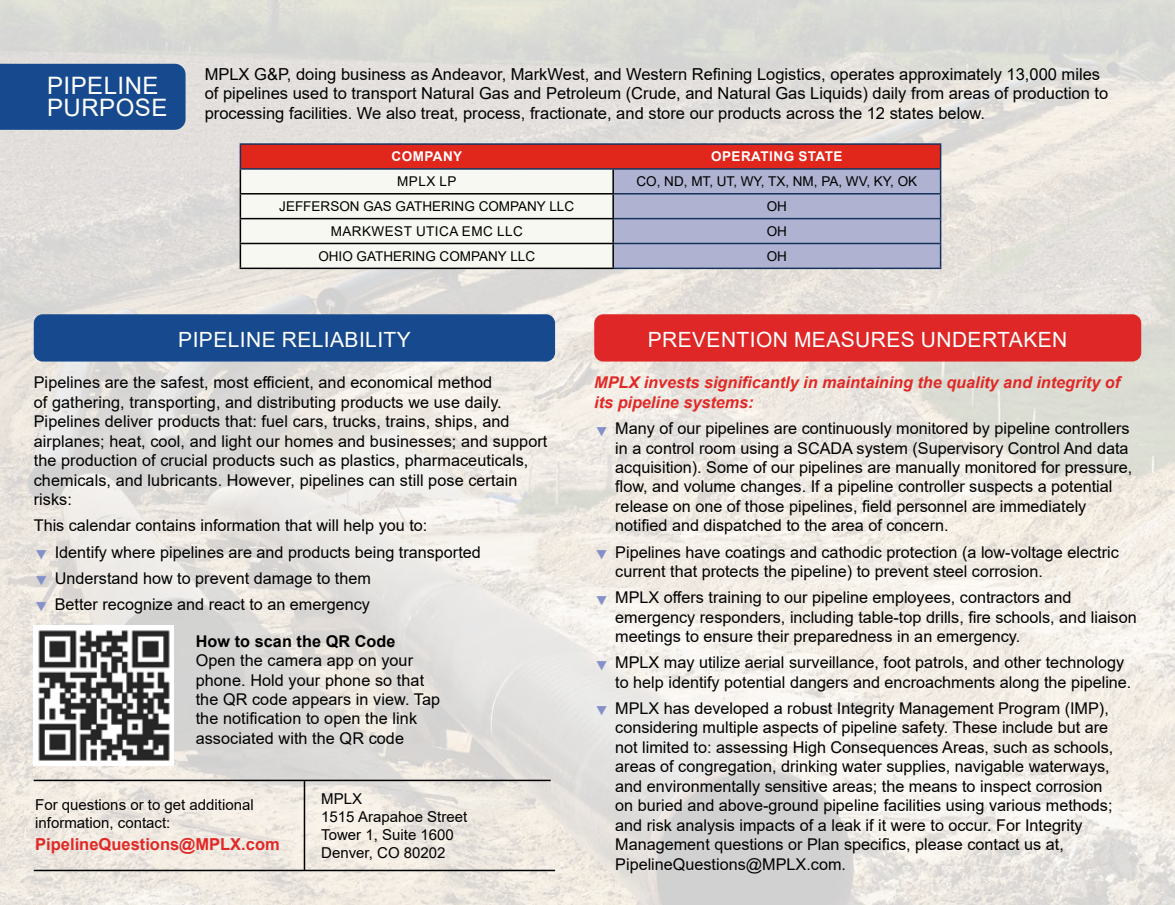
<style>
.page{position:relative;width:1175px;height:905px;background:#fff}
.page>*{position:absolute;margin:0;border:0;box-sizing:border-box;transform-origin:0 0}
.t1{font:24px/22.5px "Arial";letter-spacing:.02em;color:#fff}
.t2{font:21px "Arial";letter-spacing:.02em;color:#fff}
.t3{font:16.5px/19.8px "Arial";color:#000}
.t4{font:700 16.5px "Arial";color:#e02926}
.t5{font:16.2px/19.5px "Arial";color:#000}
.t6{font:italic 700 16.2px/19.5px "Arial";color:#e02926}
.t7{font:700 16.2px "Arial";letter-spacing:.005em;color:#000}
.t8{font:15px/18px "Arial";color:#000}
.t9{font:13.5px "Arial";color:#000}
.t10{font:700 13.5px "Arial";letter-spacing:.035em;color:#fff}
.t11{font:13.5px "Arial";letter-spacing:.035em;color:#000}
</style>
<div class="page">
<img style="left:0;top:0;width:1174px;height:904px">
<div style="left:0;top:64px;width:185px;height:66px;background:#16498d"></div>
<div style="left:34px;top:314px;width:521px;height:47px;background:#16498d;border-radius:9px"></div>
<div style="left:594px;top:314px;width:547px;height:47px;background:#de2726;border-radius:9px"></div>
<hr style="left:34px;top:779px;width:517px;height:2px;background:#000">
<hr style="left:34px;top:869px;width:521px;height:2px;background:#000">
<hr style="left:304px;top:780px;width:1px;height:90px;background:#000">
<img style="left:34px;top:625px;width:139px;height:140px">
<hr style="left:939px;top:170px;width:2px;height:23px;background:#16315a">
<hr style="left:939px;top:194px;width:2px;height:24px;background:#16315a">
<hr style="left:939px;top:219px;width:2px;height:24px;background:#16315a">
<hr style="left:939px;top:244px;width:2px;height:23px;background:#16315a">
<hr style="left:614px;top:193px;width:327px;height:1px;background:#16315a">
<hr style="left:614px;top:218px;width:327px;height:1px;background:#16315a">
<hr style="left:614px;top:243px;width:327px;height:1px;background:#16315a">
<hr style="left:614px;top:267px;width:327px;height:2px;background:#16315a">
<hr style="left:240px;top:143px;width:373px;height:2px;background:#16315a">
<hr style="left:613px;top:143px;width:328px;height:2px;background:#16315a">
<hr style="left:939px;top:145px;width:2px;height:23px;background:#16315a">
<hr style="left:613px;top:168px;width:328px;height:2px;background:#16315a">
<svg style="left:240px;top:144px;width:700px;height:124px"></svg>
<hr style="left:612px;top:244px;width:2px;height:23px;background:#000">
<hr style="left:240px;top:267px;width:374px;height:2px;background:#000">
<svg style="left:36px;top:550px;width:10px;height:9px"></svg>
<svg style="left:36px;top:576px;width:10px;height:9px"></svg>
<svg style="left:36px;top:602px;width:10px;height:9px"></svg>
<svg style="left:597px;top:426px;width:10px;height:10px"></svg>
<svg style="left:597px;top:550px;width:10px;height:9px"></svg>
<svg style="left:597px;top:595px;width:21px;height:13px"></svg>
<svg style="left:597px;top:660px;width:21px;height:13px"></svg>
<svg style="left:597px;top:706px;width:21px;height:13px"></svg>
<h1 class="t1" style="left:47px;top:74px;width:122px">PIPELINE<br>PURPOSE</h1>
<p class="t3" style="left:205px;top:64px;width:905px">MPLX G&amp;P, doing business as Andeavor, MarkWest, and Western Refining Logistics, operates approximately 13,000 miles of pipelines used to transport Natural Gas and Petroleum (Crude, and Natural Gas Liquids) daily from areas of production to processing facilities. We also treat, process, fractionate, and store our products across the 12 states below.</p>
<p class="t10" style="left:391px;top:147px;width:72px">COMPANY</p>
<p class="t10" style="left:711px;top:147px;width:133px">OPERATING STATE</p>
<p class="t9" style="left:397px;top:172px;width:61px">MPLX LP</p>
<p class="t9" style="left:636px;top:172px;width:282px">CO, ND, MT, UT, WY, TX, NM, PA, WV, KY, OK</p>
<p class="t9" style="left:279px;top:197px;width:296px">JEFFERSON GAS GATHERING COMPANY LLC</p>
<p class="t9" style="left:766px;top:197px;width:22px">OH</p>
<p class="t11" style="left:331px;top:222px;width:194px">MARKWEST UTICA EMC LLC</p>
<p class="t9" style="left:766px;top:222px;width:22px">OH</p>
<p class="t9" style="left:318px;top:247px;width:218px">OHIO GATHERING COMPANY LLC</p>
<p class="t9" style="left:766px;top:247px;width:22px">OH</p>
<p class="t2" style="left:178px;top:325px;width:234px">PIPELINE RELIABILITY</p>
<p class="t2" style="left:647px;top:325px;width:421px">PREVENTION MEASURES UNDERTAKEN</p>
<p class="t5" style="left:34px;top:373px;width:515px">Pipelines are the safest, most efficient, and economical method<br>of gathering, transporting, and distributing products we use daily.<br>Pipelines deliver products that: fuel cars, trucks, trains, ships, and airplanes; heat, cool, and light our homes and businesses; and support the production of crucial products such as plastics, pharmaceuticals, chemicals, and lubricants. However, pipelines can still pose certain risks:</p>
<p class="t5" style="left:55px;top:512px;width:427px;line-height:26.2px;text-indent:-21px">This calendar contains information that will help you to:<br>Identify where pipelines are and products being transported Understand how to prevent damage to them<br>Better recognize and react to an emergency</p>
<p class="t7" style="left:196px;top:629px;width:201px">How to scan the QR Code</p>
<p class="t5" style="left:196px;top:650px;width:246px">Open the camera app on your phone. Hold your phone so that the QR code appears in view. Tap the notification to open the link associated with the QR code</p>
<p class="t8" style="left:35px;top:795px;width:220px">For questions or to get additional information, contact:</p>
<p class="t4" style="left:35px;top:832px;width:246px">PipelineQuestions@MPLX.com</p>
<p class="t8" style="left:321px;top:789px;width:147px">MPLX<br>1515 Arapahoe Street<br>Tower 1, Suite 1600<br>Denver, CO 80202</p>
<p class="t6" style="left:594px;top:373px;width:527px">MPLX invests significantly in maintaining the quality and integrity of its pipeline systems:</p>
<p class="t5" style="left:615px;top:418px;width:518px">Many of our pipelines are continuously monitored by pipeline controllers in a control room using a SCADA system (Supervisory Control And data acquisition). Some of our pipelines are manually monitored for pressure, flow, and volume changes. If a pipeline controller suspects a potential release on one of those pipelines, field personnel are immediately notified and dispatched to the area of concern.</p>
<p class="t5" style="left:615px;top:542px;width:505px">Pipelines have coatings and cathodic protection (a low-voltage electric current that protects the pipeline) to prevent steel corrosion.</p>
<p class="t5" style="left:615px;top:587px;width:523px">MPLX offers training to our pipeline employees, contractors and emergency responders, including table-top drills, fire schools, and liaison meetings to ensure their preparedness in an emergency.</p>
<p class="t5" style="left:615px;top:652px;width:517px">MPLX may utilize aerial surveillance, foot patrols, and other technology to help identify potential dangers and encroachments along the pipeline.</p>
<p class="t5" style="left:615px;top:698px;width:499px">MPLX has developed a robust Integrity Management Program (IMP), considering multiple aspects of pipeline safety. These include but are not limited to: assessing High Consequences Areas, such as schools, areas of congregation, drinking water supplies, navigable waterways, and environmentally sensitive areas; the means to inspect corrosion on buried and above-ground pipeline facilities using various methods; and risk analysis impacts of a leak if it were to occur. For Integrity Management questions or Plan specifics, please contact us at, PipelineQuestions@MPLX.com.</p>
</div>
